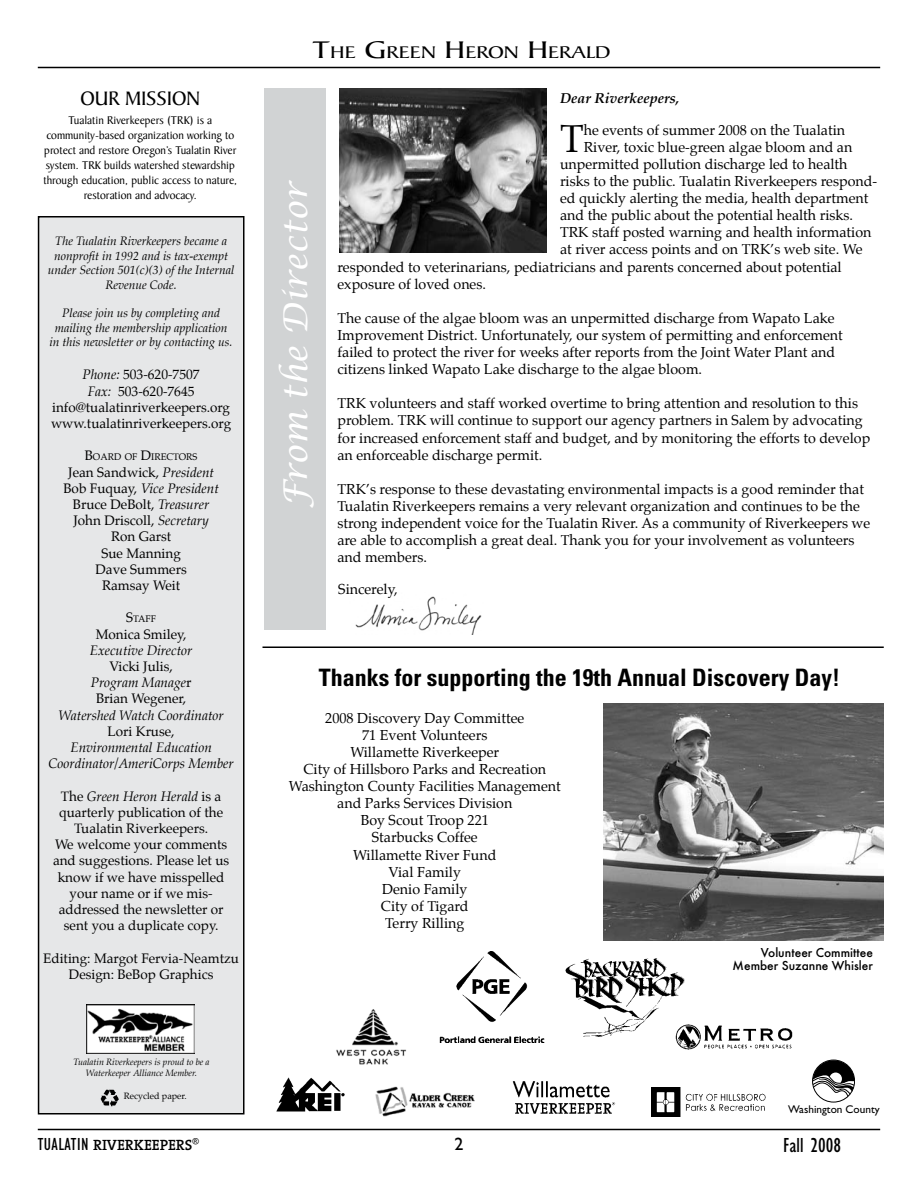
<style>
.page{position:relative;width:918px;height:1188px;background:#fff}
.page>*{position:absolute;margin:0;border:0;box-sizing:border-box;transform-origin:0 0}
.t1{font:38.7px "Palatino";color:#000}
.t2{font:italic 33px "Lucida Calligraphy";letter-spacing:-.01em;color:#fff}
.t3{font:700 condensed 24px "Univers";color:#000}
.t4{font:21px "Baker Signet";color:#000}
.t5{font:condensed 21px "Gill Sans";color:#000}
.t6{font:18.15px "Baker Signet";color:#000;scale:1.27 1}
.t7{font:600 15px "The Serif";letter-spacing:-.005em;color:#000}
.t8{font:14.25px/17.1px "Palatino";color:#000}
.t9{font:italic 700 14.25px "Palatino";color:#000}
.t10{font:13.5px/16.2px "Palatino";color:#000;text-align:center}
.t11{font:italic 13.5px/16.2px "Palatino";color:#000;text-align:center}
.t12{font:500 13.5px/13.5px "Futura T";color:#000;text-align:right}
.t13{font:12px/15px "Baker Signet";color:#000;text-align:center}
.t14{font:italic 12px/14.4px "Palatino";color:#000;text-align:center}
.t15{font:11.25px "Gill Sans";color:#000}
.t16{font:9.45px "Palatino";color:#000}
.t17{font:italic 9px/10.8px "Palatino";color:#000;text-align:center}
.t18{font:9px "Palatino";color:#000}
.s1{font-style:italic}
.s2{font-size:13.5px}
.s3{font-size:25.95px}
.s4{font-family:"Gill Sans";font-weight:400;font-stretch:condensed;font-size:18px}
</style>
<div class="page">
<div style="left:264px;top:88px;width:61px;height:542px;background:#d1d3d4"></div>
<div style="left:39px;top:217px;width:205px;height:897px;background:#e6e7e8"></div>
<div style="left:38px;top:216px;width:206px;height:898px;border:2px solid #000"></div>
<img style="left:101px;top:1089px;width:17px;height:17px">
<img style="left:86px;top:1005px;width:108px;height:48px">
<img style="left:339px;top:88px;width:208px;height:164px">
<img style="left:355px;top:596px;width:127px;height:38px">
<hr style="left:262px;top:646px;width:622px;height:2px;background:#000">
<img style="left:439px;top:952px;width:106px;height:90px">
<img style="left:565px;top:958px;width:120px;height:79px">
<img style="left:336px;top:1009px;width:71px;height:56px">
<img style="left:674px;top:1024px;width:119px;height:26px">
<img style="left:276px;top:1077px;width:69px;height:35px">
<img style="left:375px;top:1086px;width:100px;height:30px">
<img style="left:652px;top:1087px;width:114px;height:29px">
<img style="left:512px;top:1081px;width:104px;height:33px">
<svg style="left:812px;top:1060px;width:43px;height:42px"></svg>
<img style="left:603px;top:704px;width:281px;height:236px">
<hr style="left:38px;top:67px;width:842px;height:1px;background:#000">
<hr style="left:38px;top:1129px;width:842px;height:1px;background:#000">
<h3 class="t4" style="left:81px;top:87px;width:121px">OUR MISSION</h3>
<p class="t13" style="left:43px;top:113px;width:195px">Tualatin Riverkeepers (TRK) is a community-based organization working to protect and restore Oregon’s Tualatin River system. TRK builds watershed stewardship through education, public access to nature, restoration and advocacy.</p>
<p class="t14" style="left:48px;top:235px;width:188px">The Tualatin Riverkeepers became a nonprofit in 1992 and is tax-exempt under Section 501(c)(3) of the Internal<br>Revenue Code.</p>
<p class="t14" style="left:50px;top:307px;width:184px">Please join us by completing and mailing the membership application in this newsletter or by contacting us.</p>
<p class="t10" style="left:51px;top:368px;width:182px"><span class="s1">Phone:</span> 503-620-7507<br><span class="s1">Fax:</span> 503-620-7645 info@tualatinriverkeepers.org www.tualatinriverkeepers.org</p>
<p class="t16" style="left:85px;top:451px;width:114px"><span class="s2">B</span>oard of <span class="s2">D</span>irectors</p>
<p class="t10" style="left:63px;top:465px;width:157px">Jean Sandwick, <span class="s1">President<br></span>Bob Fuquay, <span class="s1">Vice President<br></span>Bruce DeBolt, <span class="s1">Treasurer<br></span>John Driscoll, <span class="s1">Secretary<br></span>Ron Garst<br>Sue Manning<br>Dave Summers<br>Ramsay Weit</p>
<p class="t16" style="left:126px;top:613px;width:32px"><span class="s2">S</span>taff</p>
<p class="t10" style="left:96px;top:627px;width:92px">Monica Smiley,</p>
<p class="t11" style="left:90px;top:644px;width:104px">Executive Director</p>
<p class="t10" style="left:91px;top:660px;width:102px">Vicki Julis,<br><span class="s1">Program Manage</span>r<br>Brian Wegener,</p>
<p class="t11" style="left:58px;top:708px;width:167px">Watershed Watch Coordinator</p>
<p class="t10" style="left:108px;top:724px;width:68px">Lori Kruse,</p>
<p class="t11" style="left:48px;top:741px;width:187px">Environmental Education<br>Coordinator/AmeriCorps Member</p>
<p class="t10" style="left:53px;top:789px;width:178px">The <span class="s1">Green Heron Herald</span> is a quarterly publication of the<br>Tualatin Riverkeepers.<br>We welcome your comments and suggestions. Please let us know if we have misspelled your name or if we mis&shy;addressed the newsletter or sent you a duplicate copy.</p>
<p class="t10" style="left:43px;top:951px;width:197px">Editing: Margot Fervia-Neamtzu<br>Design: BeBop Graphics</p>
<p class="t17" style="left:74px;top:1058px;width:138px">Tualatin Riverkeepers is proud to be a<br>Waterkeeper Alliance Member.</p>
<p class="t18" style="left:124px;top:1090px;width:64px">Recycled paper.</p>
<p class="t6" style="left:313px;top:42px;width:237px"><span class="s3">T</span>he <span class="s3">G</span>reen <span class="s3">H</span>eron <span class="s3">H</span>erald</p>
<h2 class="t2" style="left:276px;top:508px;width:330px;rotate:-90deg">From the Director</h2>
<p class="t9" style="left:560px;top:90px;width:121px">Dear Riverkeepers,</p>
<h1 class="t1" style="left:560px;top:113px;width:25px">T</h1>
<p class="t8" style="left:584px;top:123px;width:263px">he events of summer 2008 on the Tualatin</p>
<p class="t8" style="left:584px;top:140px;width:270px">River, toxic blue-green algae bloom and an</p>
<p class="t8" style="left:560px;top:157px;width:289px">unpermitted pollution discharge led to health</p>
<p class="t8" style="left:560px;top:174px;width:319px">risks to the public. Tualatin Riverkeepers respond-</p>
<p class="t8" style="left:560px;top:191px;width:310px">ed quickly alerting the media, health department</p>
<p class="t8" style="left:560px;top:208px;width:295px">and the public about the potential health risks.</p>
<p class="t8" style="left:560px;top:225px;width:313px">TRK staff posted warning and health information</p>
<p class="t8" style="left:560px;top:242px;width:304px">at river access points and on TRK’s web site. We</p>
<p class="t8" style="left:338px;top:259px;width:506px">responded to veterinarians, pediatricians and parents concerned about potential</p>
<p class="t8" style="left:338px;top:276px;width:150px">exposure of loved ones.</p>
<p class="t8" style="left:338px;top:311px;width:507px">The cause of the algae bloom was an unpermitted discharge from Wapato Lake Improvement District. Unfortunately, our system of permitting and enforcement failed to protect the river for weeks after reports from the Joint Water Plant and citizens linked Wapato Lake discharge to the algae bloom.</p>
<p class="t8" style="left:338px;top:396px;width:534px">TRK volunteers and staff worked overtime to bring attention and resolution to this problem. TRK will continue to support our agency partners in Salem by advocating for increased enforcement staff and budget, and by monitoring the efforts to develop an enforceable discharge permit.</p>
<p class="t8" style="left:338px;top:482px;width:534px">TRK’s response to these devastating environmental impacts is a good reminder that Tualatin Riverkeepers remains a very relevant organization and continues to be the strong independent voice for the Tualatin River. As a community of Riverkeepers we are able to accomplish a great deal. Thank you for your involvement as volunteers and members.</p>
<p class="t8" style="left:338px;top:582px;width:61px">Sincerely,</p>
<h3 class="t3" style="left:319px;top:663px;width:523px">Thanks for supporting the 19th Annual Discovery Day!</h3>
<p class="t8" style="left:289px;top:711px;width:274px;text-align:center">2008 Discovery Day Committee<br>71 Event Volunteers<br>Willamette Riverkeeper<br>City of Hillsboro Parks and Recreation<br>Washington County Facilities Management and Parks Services Division<br>Boy Scout Troop 221<br>Starbucks Coffee<br>Willamette River Fund<br>Vial Family<br>Denio Family<br>City of Tigard<br>Terry Rilling</p>
<p class="t12" style="left:733px;top:946px;width:142px">Volunteer Committee<br>Member Suzanne Whisler</p>
<p class="t15" style="left:788px;top:1103px;width:93px">Washington County</p>
<p class="t7" style="left:38px;top:1135px;width:163px"><span class="s4">TUALATIN</span> RIVERKEEPERS<sup>®</sup></p>
<h3 class="t5" style="left:783px;top:1134px;width:59px">Fall 2008</h3>
</div>
